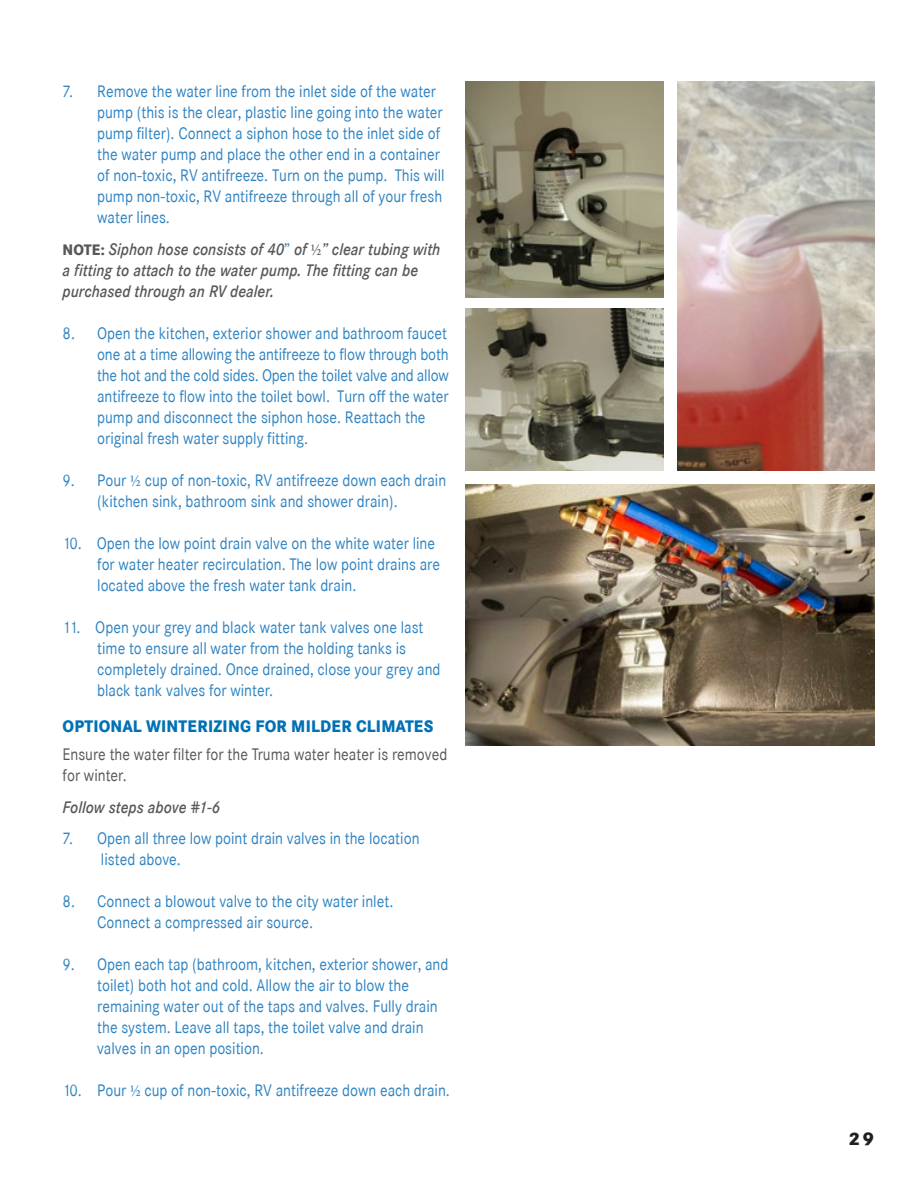
<style>
.page{position:relative;width:918px;height:1188px;background:#fff}
.page>*{position:absolute;margin:0;border:0;box-sizing:border-box;transform-origin:0 0}
.t1{font:800 18px "Corporate SBQ";color:#231f20}
.Indented_H2{font:16.5px/21px "Corporate SBQ";color:#2f83c1;scale:.9 1}
.Indented_H2-2{font:italic 500 16.5px/21px "Corporate SBQ";color:#57585a;scale:.9 1}
.Indented_H2-3{font:16.5px/21px "Corporate SBQ";color:#57585a;scale:.9 1}
.Indented_Body{font:800 16.5px "Corporate SBQ";letter-spacing:.01em;color:#0071b5;scale:.9 1}
.s1{font-weight:800;font-style:normal;font-size:15px}
.s2{font-weight:400;font-style:normal;color:#2f83c1}
.s3{font-family:"Minion Pro";font-weight:400;font-style:normal}
.s4{font-family:"Minion Pro"}
</style>
<div class="page">
<img style="left:466px;top:82px;width:198px;height:216px">
<img style="left:677px;top:82px;width:198px;height:389px">
<img style="left:466px;top:484px;width:409px;height:261px">
<img style="left:466px;top:309px;width:197px;height:162px">
<p class="Indented_H2" style="left:97px;top:81px;width:388px;text-indent:-35px">7. Remove the water line from the inlet side of the water pump (this is the clear, plastic line going into the water pump filter). Connect a siphon hose to the inlet side of the water pump and place the other end in a container of non-toxic, RV antifreeze. Turn on the pump. This will pump non-toxic, RV antifreeze through all of your fresh water lines.</p>
<p class="Indented_H2-2" style="left:63px;top:238px;width:421px"><span class="s1">NOTE:</span> Siphon hose consists of 40<span class="s2">”</span> of <span class="s3">½</span>” clear tubing with a fitting to attach to the water pump. The fitting can be purchased through an RV dealer.</p>
<p class="Indented_H2" style="left:97px;top:322px;width:392px;text-indent:-35px">8. Open the kitchen, exterior shower and bathroom faucet one at a time allowing the antifreeze to flow through both the hot and the cold sides. Open the toilet valve and allow antifreeze to flow into the toilet bowl. Turn off the water pump and disconnect the siphon hose. Reattach the original fresh water supply fitting.</p>
<p class="Indented_H2" style="left:97px;top:469px;width:389px;text-indent:-35px">9. Pour <span class="s4">½</span> cup of non-toxic, RV antifreeze down each drain (kitchen sink, bathroom sink and shower drain).</p>
<p class="Indented_H2" style="left:97px;top:532px;width:382px;text-indent:-35px">10. Open the low point drain valve on the white water line for water heater recirculation. The low point drains are located above the fresh water tank drain.</p>
<p class="Indented_H2" style="left:97px;top:616px;width:383px;text-indent:-35px">11. Open your grey and black water tank valves one last time to ensure all water from the holding tanks is completely drained. Once drained, close your grey and black tank valves for winter.</p>
<p class="Indented_Body" style="left:63px;top:715px;width:414px">OPTIONAL WINTERIZING FOR MILDER CLIMATES</p>
<p class="Indented_H2-3" style="left:63px;top:744px;width:429px">Ensure the water filter for the Truma water heater is removed for winter.</p>
<p class="Indented_H2-2" style="left:63px;top:796px;width:176px">Follow steps above #1-6</p>
<p class="Indented_H2" style="left:63px;top:828px;width:398px">7. Open all three low point drain valves in the location</p>
<p class="Indented_H2" style="left:101px;top:849px;width:90px">listed above.</p>
<p class="Indented_H2" style="left:63px;top:891px;width:369px">8. Connect a blowout valve to the city water inlet.</p>
<p class="Indented_H2" style="left:97px;top:912px;width:242px">Connect a compressed air source.</p>
<p class="Indented_H2" style="left:97px;top:954px;width:392px;text-indent:-35px">9. Open each tap (bathroom, kitchen, exterior shower, and toilet) both hot and cold. Allow the air to blow the remaining water out of the taps and valves. Fully drain the system. Leave all taps, the toilet valve and drain valves in an open position.</p>
<p class="Indented_H2" style="left:63px;top:1080px;width:432px">10. Pour <span class="s4">½</span> cup of non-toxic, RV antifreeze down each drain.</p>
<p class="t1" style="left:848px;top:1127px;width:27px">29</p>
</div>
